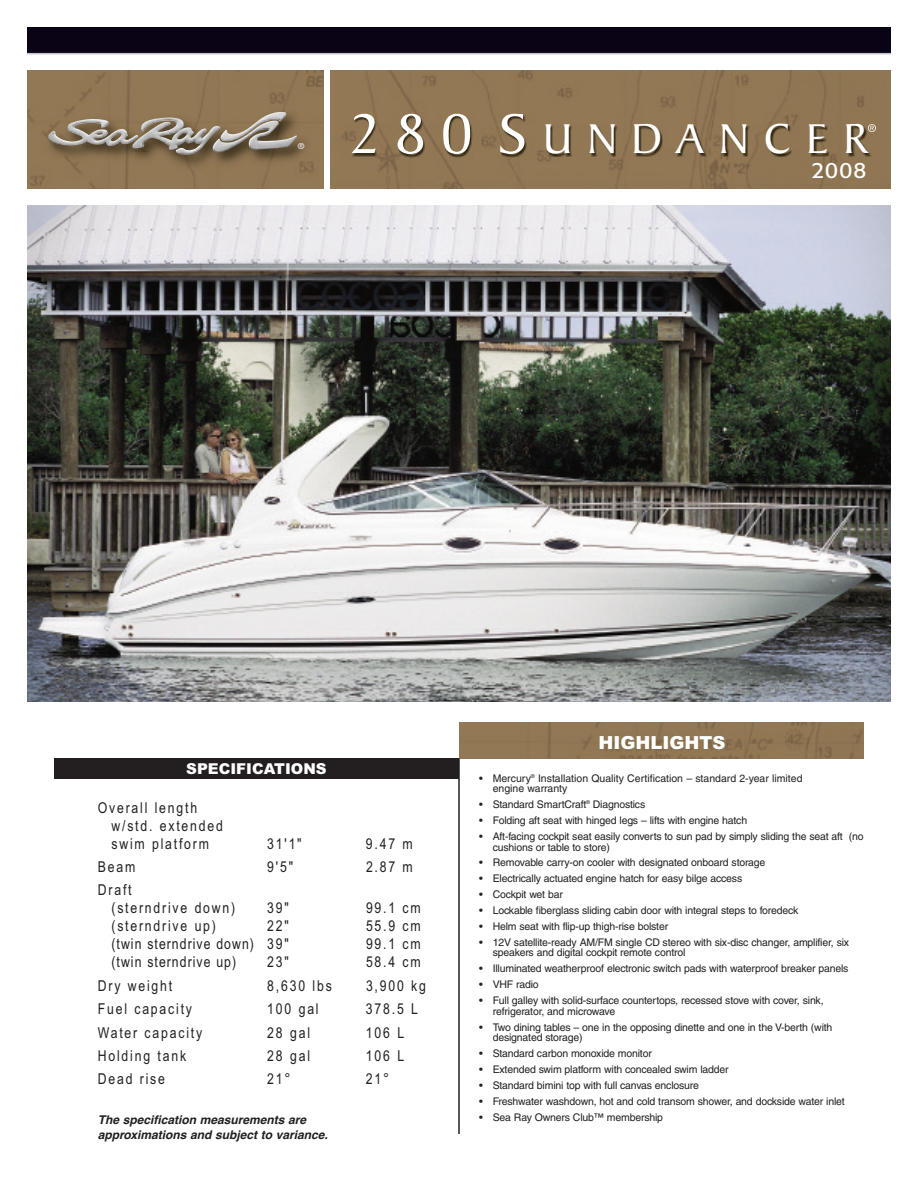
<style>
.page{position:relative;width:918px;height:1188px;background:#fff}
.page>*{position:absolute;margin:0;border:0;box-sizing:border-box;transform-origin:0 0}
.t1{font:45px "Baker Signet";letter-spacing:.345em;color:#fff}
.t2{font:22.05px "Formata";color:#fff}
.t3{font:900 18px "Arial";color:#fff}
.t4{font:15px/18px "Arial Narrow";letter-spacing:.12em;color:#231f20}
.t5{font:15px "Arial Narrow";letter-spacing:.07em;color:#231f20}
.t6{font:900 15px "Arial";color:#fff}
.t7{font:italic 700 12px/14.4px "Helvetica";color:#231f20}
.t8{font:10.5px/10.5px "Helvetica";letter-spacing:-.015em;color:#231f20}
.t9{font:8.25px "Helvetica";color:#fff}
.s1{font-size:60px}
</style>
<div class="page">
<div style="left:27px;top:27px;width:864px;height:27px;background:#0a0215"></div>
<hr style="left:27px;top:53px;width:864px;height:1px;background:#c1c2d1">
<div style="left:331px;top:71px;width:560px;height:18px;background:#917854"></div>
<img style="left:459px;top:722px;width:405px;height:37px">
<div style="left:27px;top:71px;width:297px;height:118px;background:#927854"></div>
<img style="left:27px;top:206px;width:864px;height:496px">
<div style="left:54px;top:758px;width:405px;height:21px;background:#231f20"></div>
<hr style="left:458px;top:759px;width:2px;height:375px;background:#231f20">
<img style="left:29px;top:93px;width:295px;height:96px">
<img style="left:94px;top:117px;width:203px;height:38px">
<img style="left:331px;top:89px;width:560px;height:100px">
<svg style="left:868px;top:124px;width:8px;height:8px"></svg>
<p class="t9" style="left:298px;top:143px;width:8px">®</p>
<h1 class="t1" style="left:351px;top:121px;width:518px"><span class="s1">280S</span>UNDANCER</h1>
<h2 class="t2" style="left:812px;top:161px;width:56px">2008</h2>
<h3 class="t3" style="left:598px;top:732px;width:128px">HIGHLIGHTS</h3>
<h3 class="t6" style="left:186px;top:760px;width:142px">SPECIFICATIONS</h3>
<h3 class="t4" style="left:111px;top:798px;width:113px;text-indent:-14px">Overall length w/std. extended swim platform</h3>
<h3 class="t4" style="left:267px;top:834px;width:36px">31'1"</h3>
<h3 class="t4" style="left:366px;top:834px;width:48px">9.47 m</h3>
<h3 class="t4" style="left:98px;top:858px;width:39px">Beam</h3>
<h3 class="t4" style="left:267px;top:858px;width:27px">9'5"</h3>
<h3 class="t4" style="left:366px;top:858px;width:48px">2.87 m</h3>
<h3 class="t4" style="left:111px;top:881px;width:125px;text-indent:-14px">Draft<br>(sterndrive down)</h3>
<h3 class="t4" style="left:267px;top:899px;width:23px">39"</h3>
<h3 class="t4" style="left:366px;top:899px;width:56px">99.1 cm</h3>
<h3 class="t4" style="left:111px;top:917px;width:106px">(sterndrive up)</h3>
<h3 class="t4" style="left:267px;top:917px;width:23px">22"</h3>
<h3 class="t4" style="left:366px;top:917px;width:56px">55.9 cm</h3>
<h3 class="t5" style="left:111px;top:935px;width:179px">(twin sterndrive down) 39"</h3>
<h3 class="t4" style="left:366px;top:935px;width:56px">99.1 cm</h3>
<h3 class="t5" style="left:111px;top:953px;width:126px">(twin sterndrive up)</h3>
<h3 class="t4" style="left:267px;top:953px;width:23px">23"</h3>
<h3 class="t4" style="left:366px;top:953px;width:56px">58.4 cm</h3>
<h3 class="t4" style="left:98px;top:977px;width:76px">Dry weight</h3>
<h3 class="t4" style="left:267px;top:977px;width:66px">8,630 lbs</h3>
<h3 class="t4" style="left:366px;top:977px;width:61px">3,900 kg</h3>
<h3 class="t4" style="left:98px;top:1000px;width:96px">Fuel capacity</h3>
<h3 class="t4" style="left:267px;top:1000px;width:53px">100 gal</h3>
<h3 class="t4" style="left:366px;top:1000px;width:54px">378.5 L</h3>
<h3 class="t4" style="left:98px;top:1023px;width:106px">Water capacity</h3>
<h3 class="t4" style="left:267px;top:1023px;width:44px">28 gal</h3>
<h3 class="t4" style="left:366px;top:1023px;width:40px">106 L</h3>
<h3 class="t4" style="left:98px;top:1047px;width:90px">Holding tank</h3>
<h3 class="t4" style="left:267px;top:1047px;width:44px">28 gal</h3>
<h3 class="t4" style="left:366px;top:1047px;width:40px">106 L</h3>
<h3 class="t4" style="left:98px;top:1070px;width:69px">Dead rise</h3>
<h3 class="t4" style="left:267px;top:1070px;width:25px">21°</h3>
<h3 class="t4" style="left:366px;top:1070px;width:25px">21°</h3>
<p class="t7" style="left:98px;top:1113px;width:236px">The specification measurements are approximations and subject to variance.</p>
<p class="t8" style="left:493px;top:774px;width:311px;text-indent:-14px">• Mercury<sup>®</sup> Installation Quality Certification – standard 2-year limited engine warranty</p>
<p class="t8" style="left:479px;top:800px;width:168px">• Standard SmartCraft<sup>®</sup> Diagnostics</p>
<p class="t8" style="left:479px;top:816px;width:269px">• Folding aft seat with hinged legs – lifts with engine hatch</p>
<p class="t8" style="left:493px;top:832px;width:372px;text-indent:-13px">• Aft-facing cockpit seat easily converts to sun pad by simply sliding the seat aft (no cushions or table to store)</p>
<p class="t8" style="left:479px;top:859px;width:288px">• Removable carry-on cooler with designated onboard storage</p>
<p class="t8" style="left:479px;top:874px;width:265px">• Electrically actuated engine hatch for easy bilge access</p>
<p class="t8" style="left:479px;top:890px;width:85px">• Cockpit wet bar</p>
<p class="t8" style="left:479px;top:906px;width:321px">• Lockable fiberglass sliding cabin door with integral steps to foredeck</p>
<p class="t8" style="left:479px;top:922px;width:190px">• Helm seat with flip-up thigh-rise bolster</p>
<p class="t8" style="left:493px;top:938px;width:358px;text-indent:-14px">• 12V satellite-ready AM/FM single CD stereo with six-disc changer, amplifier, six speakers and digital cockpit remote control</p>
<p class="t8" style="left:479px;top:964px;width:371px">• Illuminated weatherproof electronic switch pads with waterproof breaker panels</p>
<p class="t8" style="left:479px;top:980px;width:61px">• VHF radio</p>
<p class="t8" style="left:493px;top:996px;width:332px;text-indent:-13px">• Full galley with solid-surface countertops, recessed stove with cover, sink, refrigerator, and microwave</p>
<p class="t8" style="left:493px;top:1023px;width:341px;text-indent:-13px">• Two dining tables – one in the opposing dinette and one in the V-berth (with designated storage)</p>
<p class="t8" style="left:479px;top:1049px;width:174px">• Standard carbon monoxide monitor</p>
<p class="t8" style="left:479px;top:1065px;width:251px">• Extended swim platform with concealed swim ladder</p>
<p class="t8" style="left:479px;top:1081px;width:221px">• Standard bimini top with full canvas enclosure</p>
<p class="t8" style="left:479px;top:1097px;width:367px">• Freshwater washdown, hot and cold transom shower, and dockside water inlet</p>
<p class="t8" style="left:479px;top:1113px;width:185px">• Sea Ray Owners Club™ membership</p>
</div>
